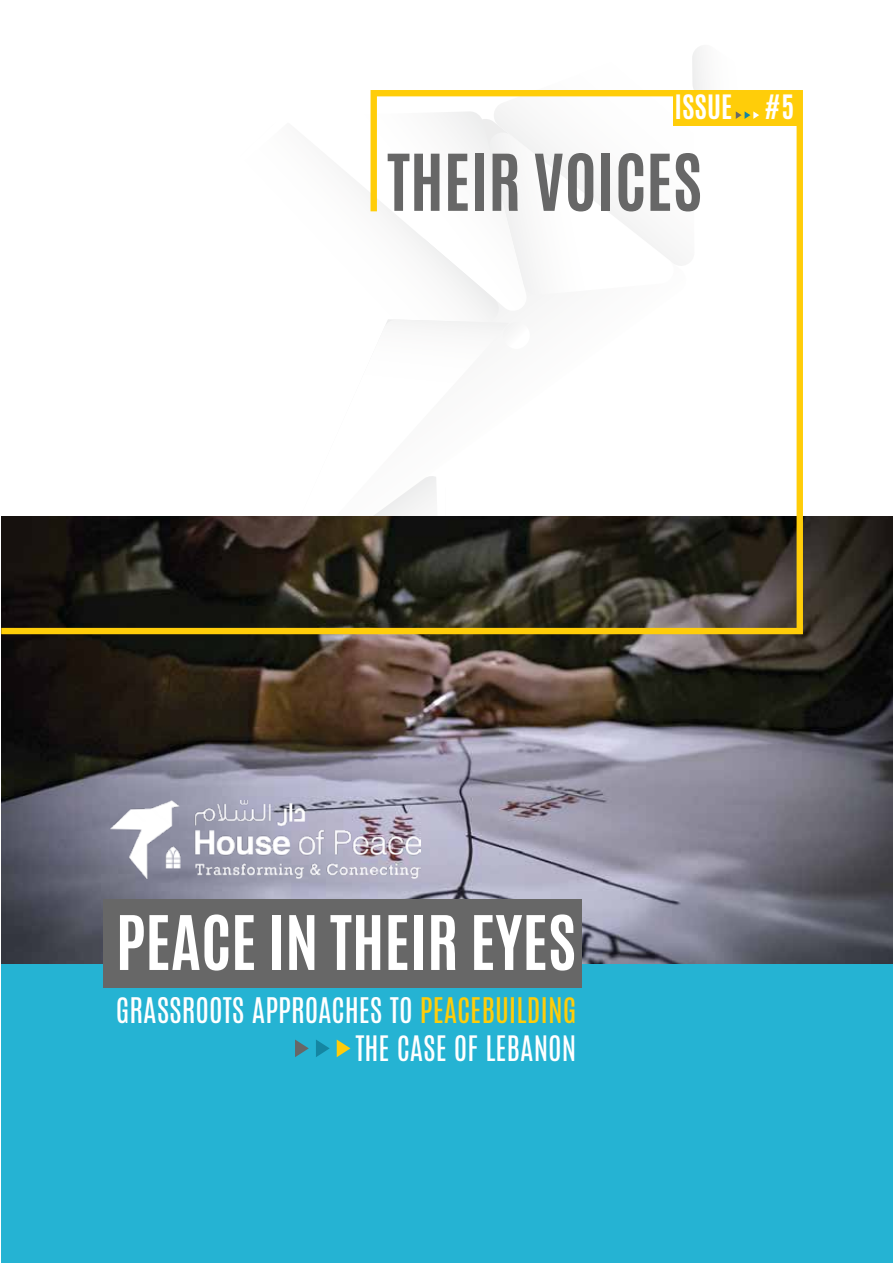
<style>
.page{position:relative;width:893px;height:1263px;background:#fff}
.page>*{position:absolute;margin:0;border:0;box-sizing:border-box;transform-origin:0 0}
.t1{font:700 66.45px "Antonio";color:#676767}
.t2{font:700 63.9px "Antonio";color:#fff}
.t3{font:29.55px "Antonio";color:#fff}
.t4{font:29.25px "Antonio";color:#fff}
.t5{font:700 28.05px "Antonio";color:#fff}
.s1{color:#ffcd09}
</style>
<div class="page">
<svg style="left:692px;top:47px;width:11px;height:43px"></svg>
<div style="left:1px;top:964px;width:892px;height:299px;background:#25b3d3"></div>
<img style="left:1px;top:516px;width:892px;height:448px">
<svg style="left:1px;top:90px;width:802px;height:544px"></svg>
<div style="left:673px;top:95px;width:125px;height:31px;background:#ffcd09"></div>
<div style="left:103px;top:899px;width:479px;height:88px;background:#676767"></div>
<svg style="left:736px;top:111px;width:23px;height:8px"></svg>
<svg style="left:337px;top:1039px;width:13px;height:18px"></svg>
<svg style="left:295px;top:1039px;width:14px;height:18px"></svg>
<svg style="left:316px;top:1040px;width:14px;height:17px"></svg>
<img style="left:111px;top:800px;width:310px;height:78px">
<p class="t5" style="left:675px;top:86px;width:59px">ISSUE</p>
<h1 class="t1" style="left:387px;top:132px;width:316px">THEIR VOICES</h1>
<p class="t5" style="left:764px;top:86px;width:32px">#5</p>
<h2 class="t2" style="left:116px;top:894px;width:462px">PEACE IN THEIR EYES</h2>
<p class="t3" style="left:116px;top:988px;width:462px">GRASSROOTS APPROACHES TO <span class="s1">PEACEBUILDING</span></p>
<p class="t4" style="left:355px;top:1027px;width:222px">THE CASE OF LEBANON</p>
</div>
